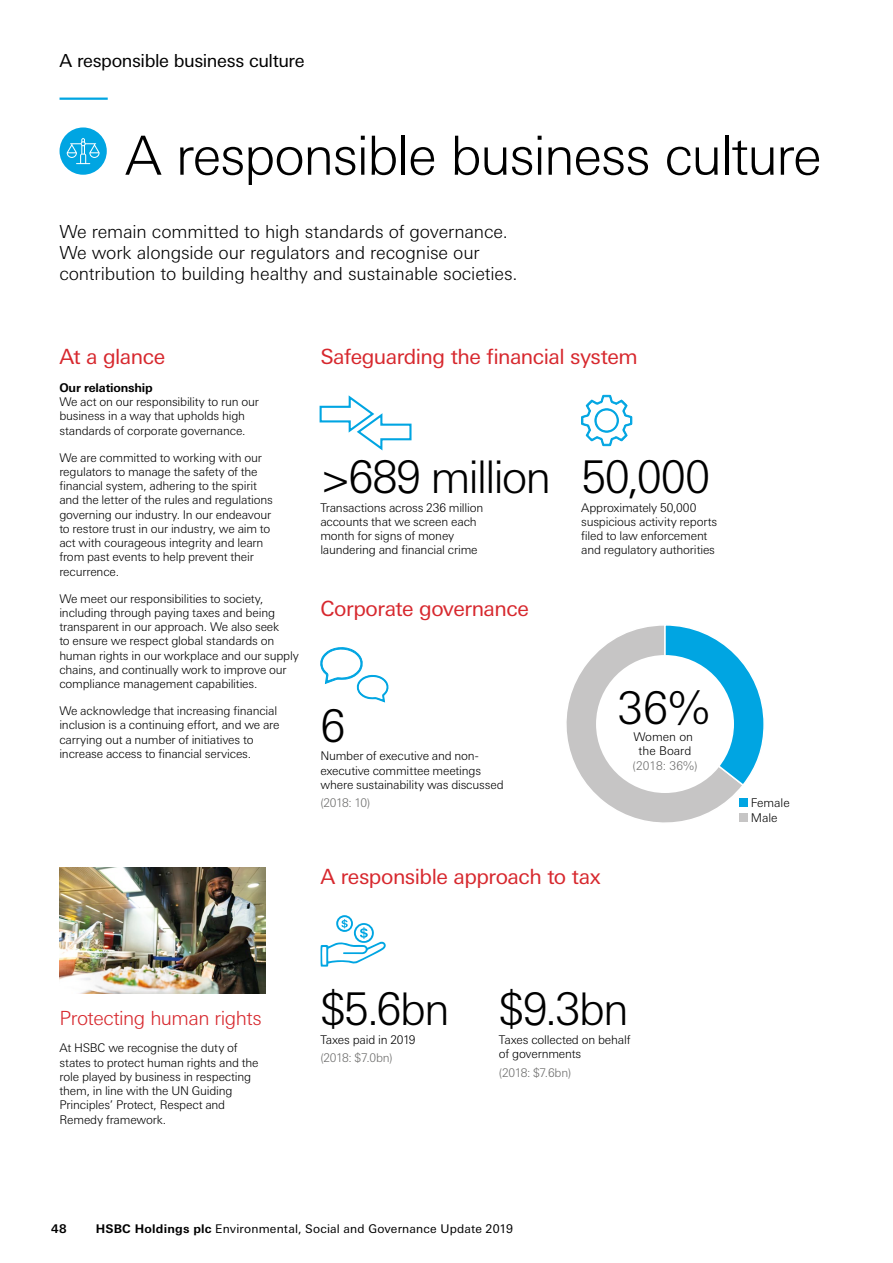
<style>
.page{position:relative;width:893px;height:1263px;background:#fff}
.page>*{position:absolute;margin:0;border:0;box-sizing:border-box;transform-origin:0 0}
.t1{font:300 54px "Univers Nextfor HSBC";letter-spacing:-.03em;color:#000}
.t2{font:300 45px "Univers Nextfor HSBC";letter-spacing:-.045em;color:#000}
.t3{font:21px "Univers Nextfor HSBC";letter-spacing:-.025em;color:#d7282e}
.t4{font:300 19.5px "Univers Nextfor HSBC";letter-spacing:-.025em;color:#d7282e}
.t5{font:300 18px/21px "Univers Nextfor HSBC";letter-spacing:-.01em;color:#000}
.t6{font:18px "Univers Nextfor HSBC";letter-spacing:-.02em;color:#000}
.t7{font:300 12px/14.2px "Univers Nextfor HSBC";letter-spacing:-.015em;color:#000}
.t8{font:12px "Univers Nextfor HSBC";letter-spacing:.01em;color:#000}
.t9{font:300 12px "Univers Nextfor HSBC";letter-spacing:-.025em;color:#6f6f6e}
.t10{font:700 12px "Univers Nextfor HSBC";letter-spacing:-.015em;color:#000}
.s1{font-weight:700}
</style>
<div class="page">
<div style="left:60px;top:127px;width:47px;height:48px;background:#00a5e2;border-radius:50%"></div>
<svg style="left:67px;top:138px;width:33px;height:26px"></svg>
<svg style="left:320px;top:647px;width:69px;height:56px"></svg>
<svg style="left:319px;top:395px;width:93px;height:56px"></svg>
<svg style="left:581px;top:394px;width:52px;height:52px"></svg>
<svg style="left:566px;top:625px;width:198px;height:198px"></svg>
<div style="left:596px;top:655px;width:138px;height:138px;background:#fff;border-radius:50%"></div>
<div style="left:739px;top:798px;width:9px;height:9px;background:#00a5e2"></div>
<div style="left:739px;top:813px;width:9px;height:9px;background:#c6c5c5"></div>
<svg style="left:320px;top:915px;width:66px;height:52px"></svg>
<img style="left:59px;top:868px;width:207px;height:126px">
<hr style="left:60px;top:98px;width:48px;height:2px;background:#00a5e2">
<h3 class="t6" style="left:60px;top:48px;width:247px">A responsible business culture</h3>
<h1 class="t1" style="left:125px;top:117px;width:698px">A responsible business culture</h1>
<h3 class="t5" style="left:59px;top:220px;width:460px">We remain committed to high standards of governance.<br>We work alongside our regulators and recognise our contribution to building healthy and sustainable societies.</h3>
<h3 class="t3" style="left:59px;top:342px;width:107px">At a glance</h3>
<p class="t10" style="left:59px;top:379px;width:95px">Our relationship</p>
<p class="t7" style="left:59px;top:394px;width:201px">We act on our responsibility to run our business in a way that upholds high standards of corporate governance.</p>
<p class="t7" style="left:59px;top:449px;width:215px">We are committed to working with our regulators to manage the safety of the financial system, adhering to the spirit and the letter of the rules and regulations governing our industry. In our endeavour to restore trust in our industry, we aim to act with courageous integrity and learn from past events to help prevent their recurrence.</p>
<p class="t7" style="left:59px;top:590px;width:241px">We meet our responsibilities to society, including through paying taxes and being transparent in our approach. We also seek<br>to ensure we respect global standards on human rights in our workplace and our supply chains, and continually work to improve our compliance management capabilities.</p>
<p class="t7" style="left:59px;top:703px;width:222px">We acknowledge that increasing financial inclusion is a continuing effort, and we are carrying out a number of initiatives to increase access to financial services.</p>
<h3 class="t3" style="left:320px;top:342px;width:319px">Safeguarding the financial system</h3>
<h2 class="t2" style="left:320px;top:445px;width:233px">&gt;689 million</h2>
<p class="t7" style="left:320px;top:499px;width:164px">Transactions across 236 million accounts that we screen each month for signs of money laundering and financial crime</p>
<h3 class="t3" style="left:320px;top:593px;width:210px">Corporate governance</h3>
<h2 class="t2" style="left:320px;top:694px;width:27px">6</h2>
<p class="t7" style="left:320px;top:748px;width:185px">Number of executive and non&shy;executive committee meetings where sustainability was discussed</p>
<p class="t9" style="left:320px;top:795px;width:52px">(2018: 10)</p>
<h2 class="t2" style="left:581px;top:445px;width:131px">50,000</h2>
<p class="t7" style="left:581px;top:499px;width:138px">Approximately 50,000 suspicious activity reports filed to law enforcement and regulatory authorities</p>
<h2 class="t2" style="left:618px;top:676px;width:93px">36%</h2>
<p class="t7" style="left:633px;top:729px;width:61px;text-align:center">Women on the Board</p>
<p class="t9" style="left:632px;top:757px;width:67px">(2018: 36%)</p>
<h3 class="t3" style="left:320px;top:862px;width:282px">A responsible approach to tax</h3>
<p class="t7" style="left:751px;top:794px;width:41px;line-height:15px">Female<br>Male</p>
<h3 class="t4" style="left:60px;top:1005px;width:204px">Protecting human rights</h3>
<p class="t7" style="left:60px;top:1040px;width:201px">At HSBC we recognise the duty of states to protect human rights and the role played by business in respecting them, in line with the UN Guiding<br>Principles’ Protect, Respect and<br>Remedy framework.</p>
<h2 class="t2" style="left:320px;top:977px;width:131px">$5.6bn</h2>
<p class="t7" style="left:320px;top:1032px;width:97px">Taxes paid in 2019</p>
<p class="t9" style="left:320px;top:1050px;width:74px">(2018: $7.0bn)</p>
<h2 class="t2" style="left:499px;top:977px;width:131px">$9.3bn</h2>
<p class="t7" style="left:499px;top:1032px;width:133px">Taxes collected on behalf of governments</p>
<p class="t9" style="left:499px;top:1064px;width:74px">(2018: $7.6bn)</p>
<p class="t10" style="left:51px;top:1220px;width:17px">48</p>
<p class="t8" style="left:96px;top:1220px;width:419px"><span class="s1">HSBC Holdings plc</span> Environmental, Social and Governance Update 2019</p>
</div>
